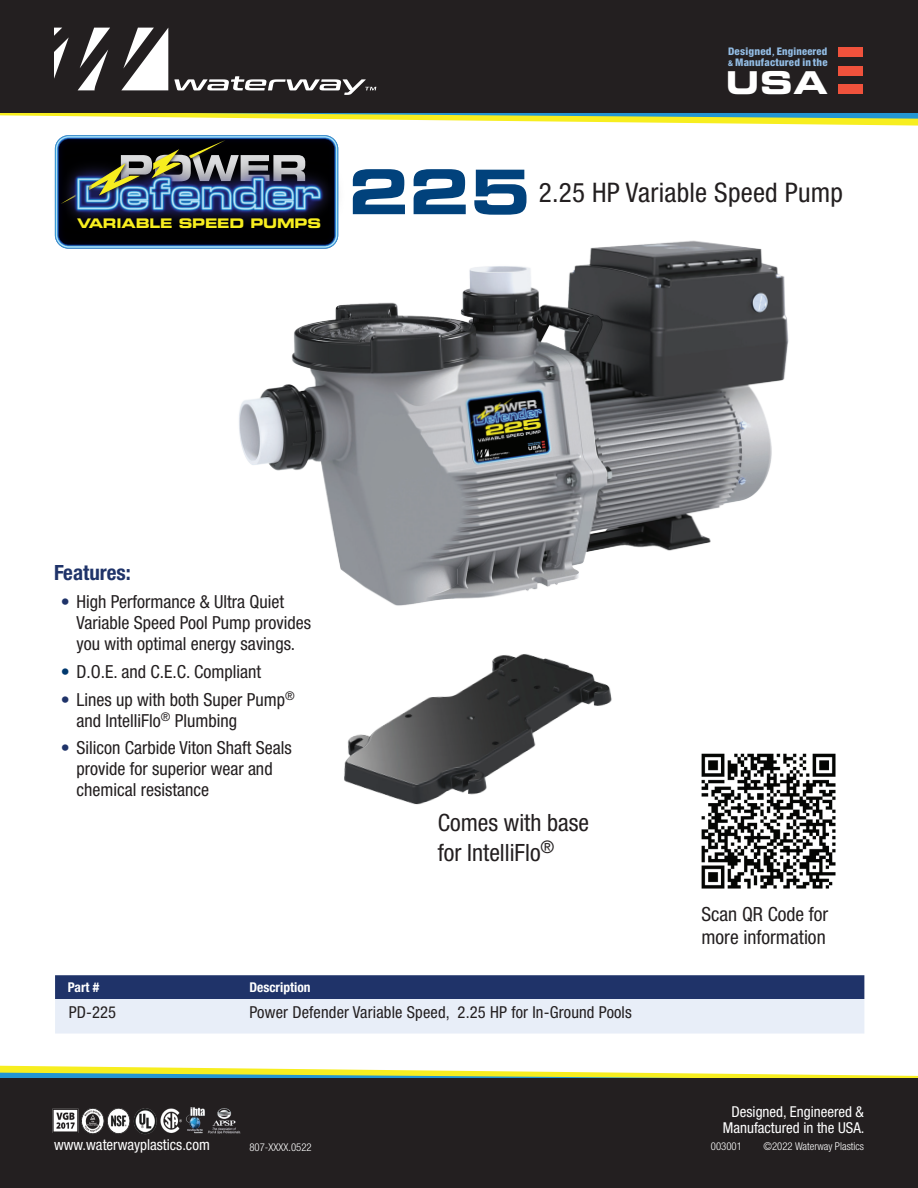
<style>
.page{position:relative;width:918px;height:1188px;background:#fff}
.page>*{position:absolute;margin:0;border:0;box-sizing:border-box;transform-origin:0 0}
.t1{font:61.5px "Eurostile Bold Extended Two";color:#01427c}
.t2{font:31.5px "Eurostile Bold Extended Two";color:#fff}
.t3{font:condensed 27px "Helvetica Neue";letter-spacing:.01em;color:#231f20}
.t4{font:condensed 23.85px/30.3px "Helvetica Neue";color:#231f20}
.t5{font:700 condensed 21px "Helvetica Neue";color:#1f3369}
.t6{font:condensed 19.5px/23.4px "Helvetica Neue";color:#231f20}
.t7{font:condensed 18px/21px "Helvetica Neue";color:#231f20}
.t8{font:condensed 16.5px "Helvetica Neue";letter-spacing:.01em;color:#231f20}
.t9{font:condensed 15px/16.5px "Helvetica Neue";color:#fff;text-align:center}
.t10{font:700 condensed 13.5px "Helvetica Neue";color:#fff}
.t11{font:13.2px "Eurostile Bold Extended Two";letter-spacing:-.015em;color:#f7ee1f}
.t12{font:300 condensed 10.8px "Helvetica Neue";color:#fff}
.t13{font:800 condensed 10.5px/10.5px "Helvetica Neue";letter-spacing:.02em;color:#93bde5;scale:1.05 1}
.s1{font-family:"Trebuchet MS";font-weight:700;font-stretch:normal;font-size:9px}
.s2{font-size:7.8px}
.s3{color:#1f3369}
.s4{color:#00386e}
</style>
<div class="page">
<svg style="left:0;top:1066px;width:651px;height:7px"></svg>
<svg style="left:0;top:1073px;width:918px;height:5px;background:#a1cb7a"></svg>
<div style="left:0;top:1078px;width:918px;height:110px;background:#231f20"></div>
<svg style="left:332px;top:119px;width:586px;height:7px"></svg>
<svg style="left:0;top:113px;width:918px;height:6px;background:#a8ce7a"></svg>
<div style="left:0;top:0;width:918px;height:113px;background:#231f20"></div>
<img style="left:52px;top:1107px;width:189px;height:28px">
<svg style="left:78px;top:28px;width:32px;height:62px"></svg>
<svg style="left:121px;top:28px;width:47px;height:62px"></svg>
<svg style="left:54px;top:28px;width:15px;height:51px"></svg>
<svg style="left:174px;top:76px;width:202px;height:19px"></svg>
<div style="left:839px;top:48px;width:24px;height:9px;background:#f0523c"></div>
<div style="left:839px;top:66px;width:24px;height:10px;background:#f0523c"></div>
<div style="left:839px;top:84px;width:24px;height:10px;background:#f0523c"></div>
<img style="left:239px;top:240px;width:550px;height:366px">
<svg style="left:55px;top:135px;width:283px;height:114px;background:#314052"></svg>
<img style="left:344px;top:654px;width:268px;height:151px">
<img style="left:701px;top:753px;width:135px;height:136px">
<svg style="left:55px;top:975px;width:809px;height:59px;background:#97a2be"></svg>
<p class="t11" style="left:89px;top:214px;width:234px">ARIABLE SPEED PUMPS</p>
<p class="t11" style="left:77px;top:214px;width:16px">V</p>
<p class="t13" style="left:728px;top:46px;width:96px">Designed<span class="s1">,</span> Engineered <span class="s2">&amp;</span> Manufactured in the</p>
<h2 class="t2" style="left:726px;top:61px;width:103px">USA</h2>
<h1 class="t1" style="left:349px;top:149px;width:184px">225</h1>
<h3 class="t3" style="left:539px;top:177px;width:306px">2.25 HP Variable Speed Pump</h3>
<p class="t5" style="left:54px;top:560px;width:78px">Features:</p>
<p class="t7" style="left:76px;top:591px;width:236px;text-indent:-16px"><span class="s3">•</span> High Performance &amp; Ultra Quiet<br>Variable Speed Pool Pump provides you with optimal energy savings.</p>
<p class="t7" style="left:61px;top:661px;width:202px"><span class="s4">•</span> D.O.E. and C.E.C. Compliant</p>
<p class="t7" style="left:77px;top:689px;width:220px;text-indent:-16px"><span class="s3">•</span> Lines up with both Super Pump<sup>® </sup>and IntelliFlo<sup>®</sup> Plumbing</p>
<p class="t7" style="left:77px;top:737px;width:217px;text-indent:-16px"><span class="s3">•</span> Silicon Carbide Viton Shaft Seals provide for superior wear and chemical resistance</p>
<h3 class="t4" style="left:438px;top:807px;width:153px">Comes with base for IntelliFlo<sup>®</sup></h3>
<p class="t6" style="left:702px;top:902px;width:128px">Scan QR Code for more information</p>
<p class="t10" style="left:68px;top:979px;width:33px">Part #</p>
<p class="t10" style="left:249px;top:979px;width:63px">Description</p>
<p class="t8" style="left:69px;top:1003px;width:49px">PD-225</p>
<p class="t8" style="left:249px;top:1003px;width:384px">Power Defender Variable Speed, 2.25 HP for In-Ground Pools</p>
<p class="t9" style="left:723px;top:1103px;width:143px">Designed, Engineered &amp;<br>Manufactured in the USA.</p>
<p class="t9" style="left:54px;top:1137px;width:157px">www.waterwayplastics.com</p>
<p class="t12" style="left:764px;top:1140px;width:102px">©2022 Waterway Plastics</p>
<p class="t12" style="left:249px;top:1141px;width:64px">807-XXXX.0522</p>
<p class="t12" style="left:711px;top:1140px;width:32px">003001</p>
</div>
